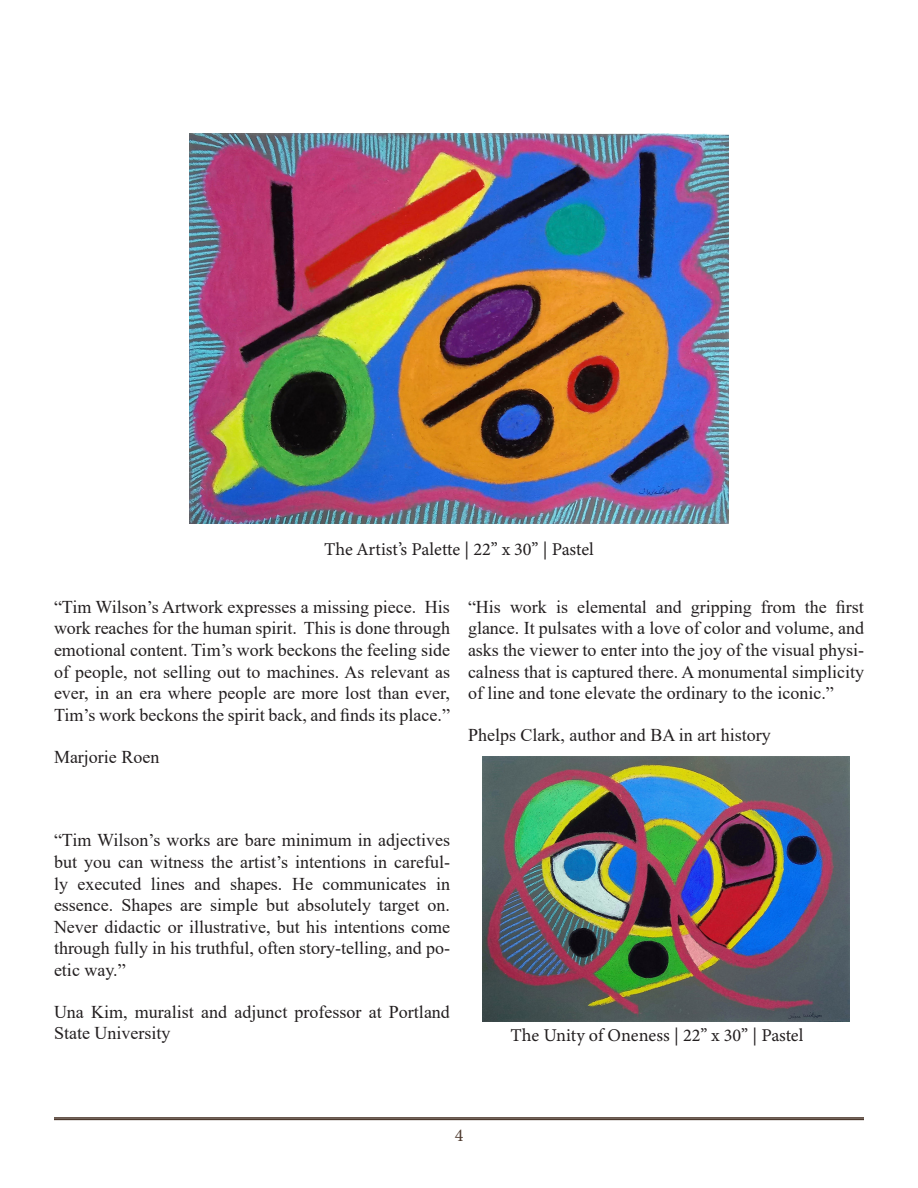
<style>
.page{position:relative;width:918px;height:1188px;background:#fff}
.page>*{position:absolute;margin:0;border:0;box-sizing:border-box;transform-origin:0 0}
.t1{font:18px/21.6px "Times New Roman";color:#231f20;text-align:justify}
.t2{font:18px "Minion Variable Concept";letter-spacing:-.005em;color:#231f20}
.t3{font:18px "Minion Pro";color:#4d392e}
</style>
<div class="page">
<hr style="left:54px;top:1119px;width:810px;height:1px;background:#4d392e">
<hr style="left:54px;top:1117px;width:810px;height:2px;background:#4d392e">
<img style="left:189px;top:134px;width:540px;height:389px">
<img style="left:482px;top:757px;width:368px;height:264px">
<p class="t2" style="left:324px;top:536px;width:271px">The Artist’s Palette | 22” x 30” | Pastel</p>
<p class="t1" style="left:54px;top:595px;width:398px">“Tim Wilson’s Artwork expresses a missing piece. His work reaches for the human spirit. This is done through emotional content. Tim’s work beckons the feeling side of people, not selling out to machines. As relevant as ever, in an era where people are more lost than ever, Tim’s work beckons the spirit back, and finds its place.”</p>
<p class="t1" style="left:54px;top:745px;width:107px">Marjorie Roen</p>
<p class="t1" style="left:468px;top:595px;width:398px">“His work is elemental and gripping from the first glance. It pulsates with a love of color and volume, and asks the viewer to enter into the joy of the visual physi&shy;calness that is captured there. A monumental simplicity of line and tone elevate the ordinary to the iconic.”</p>
<p class="t1" style="left:468px;top:724px;width:304px">Phelps Clark, author and BA in art history</p>
<p class="t1" style="left:54px;top:829px;width:398px">“Tim Wilson’s works are bare minimum in adjectives but you can witness the artist’s intentions in careful&shy;ly executed lines and shapes. He communicates in essence. Shapes are simple but absolutely target on.<br>Never didactic or illustrative, but his intentions come through fully in his truthful, often story-telling, and po&shy;etic way.”</p>
<p class="t1" style="left:54px;top:1000px;width:397px">Una Kim, muralist and adjunct professor at Portland<br>State University</p>
<p class="t2" style="left:511px;top:1022px;width:294px">The Unity of Oneness | 22” x 30” | Pastel</p>
<p class="t3" style="left:455px;top:1123px;width:10px">4</p>
</div>
